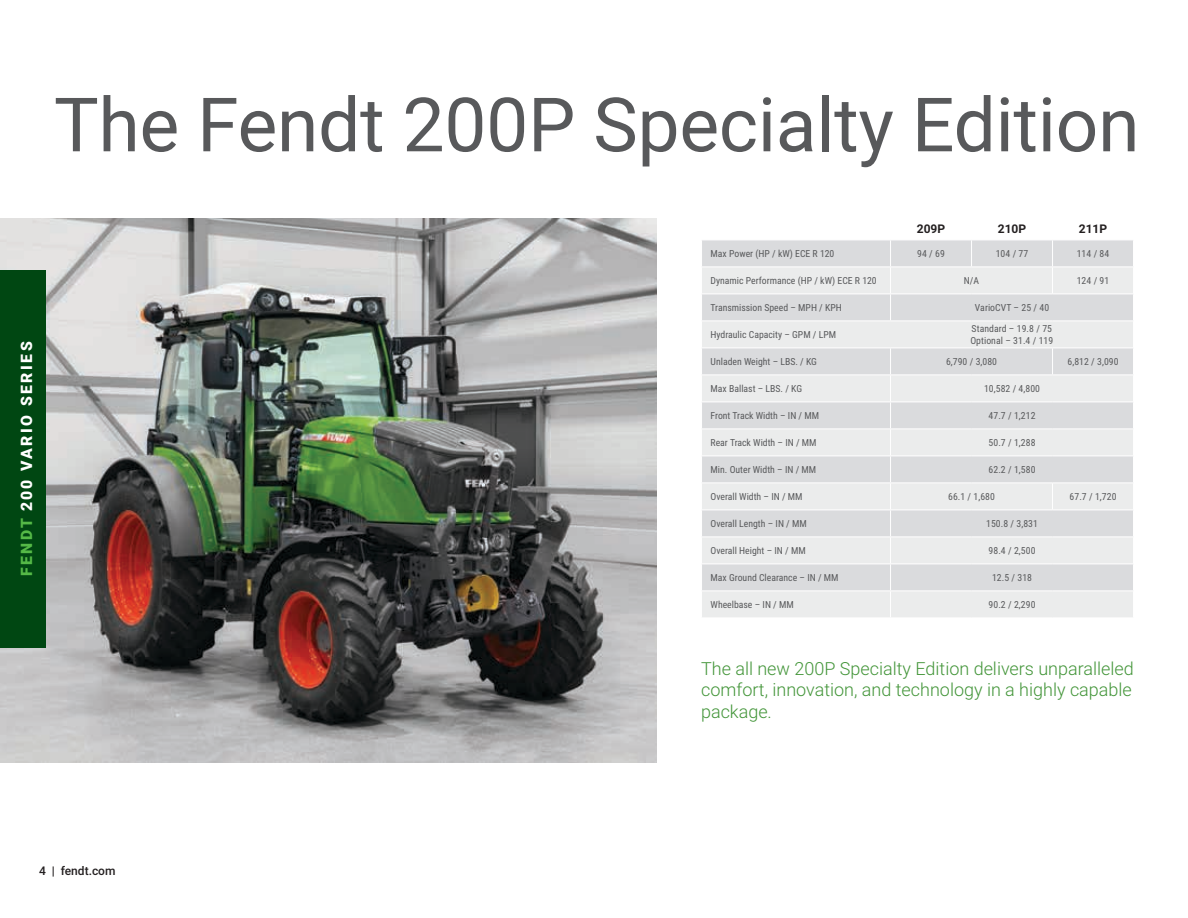
<style>
.page{position:relative;width:1188px;height:918px;background:#fff}
.page>*{position:absolute;margin:0;border:0;box-sizing:border-box;transform-origin:0 0}
.t1{font:75px "Roboto";letter-spacing:-.005em;color:#58595b}
.t2{font:300 18px/21.6px "Roboto";color:#439539;text-align:justify}
.t3{font:900 15.75px "Roboto";letter-spacing:.16em;color:#fff}
.t4{font:700 12px "Roboto";color:#231f20}
.t5{font:500 12px "Roboto";color:#231f20}
.t6{font:9.75px/12px "Roboto Condensed";color:#58595b}
.s1{color:#55b947}
</style>
<div class="page">
<hr style="left:1187px;top:0;width:1px;height:918px;background:#fafafa">
<img style="left:0;top:218px;width:657px;height:544px">
<div style="left:0;top:270px;width:45px;height:378px;background:#004712"></div>
<div style="left:702px;top:240px;width:431px;height:26px;background:#dadbdd"></div>
<svg style="left:702px;top:267px;width:431px;height:350px;background:#e3e4e5"></svg>
<svg style="left:971px;top:240px;width:1px;height:26px"></svg>
<hr style="left:701px;top:293px;width:190px;height:1px;background:#fff">
<hr style="left:891px;top:293px;width:81px;height:1px;background:#fff">
<svg style="left:890px;top:240px;width:1px;height:80px"></svg>
<hr style="left:972px;top:293px;width:81px;height:1px;background:#fff">
<hr style="left:1053px;top:293px;width:81px;height:1px;background:#fff">
<hr style="left:701px;top:320px;width:190px;height:1px;background:#fff">
<hr style="left:891px;top:320px;width:81px;height:1px;background:#fff">
<hr style="left:972px;top:320px;width:81px;height:1px;background:#fff">
<hr style="left:1053px;top:320px;width:81px;height:1px;background:#fff">
<hr style="left:701px;top:347px;width:190px;height:1px;background:#fff">
<hr style="left:891px;top:347px;width:81px;height:1px;background:#fff">
<hr style="left:972px;top:347px;width:81px;height:1px;background:#fff">
<hr style="left:1053px;top:347px;width:81px;height:1px;background:#fff">
<hr style="left:701px;top:374px;width:190px;height:1px;background:#fff">
<hr style="left:891px;top:374px;width:81px;height:1px;background:#fff">
<hr style="left:972px;top:374px;width:81px;height:1px;background:#fff">
<hr style="left:1053px;top:374px;width:81px;height:1px;background:#fff">
<hr style="left:701px;top:401px;width:190px;height:1px;background:#fff">
<hr style="left:891px;top:401px;width:81px;height:1px;background:#fff">
<hr style="left:972px;top:401px;width:81px;height:1px;background:#fff">
<hr style="left:1053px;top:401px;width:81px;height:1px;background:#fff">
<hr style="left:701px;top:428px;width:190px;height:1px;background:#fff">
<hr style="left:701px;top:455px;width:190px;height:1px;background:#fff">
<hr style="left:701px;top:482px;width:190px;height:1px;background:#fff">
<hr style="left:891px;top:482px;width:81px;height:1px;background:#fff">
<hr style="left:972px;top:482px;width:81px;height:1px;background:#fff">
<hr style="left:1053px;top:482px;width:81px;height:1px;background:#fff">
<hr style="left:701px;top:509px;width:190px;height:1px;background:#fff">
<hr style="left:891px;top:509px;width:81px;height:1px;background:#fff">
<hr style="left:972px;top:509px;width:81px;height:1px;background:#fff">
<hr style="left:1053px;top:509px;width:81px;height:1px;background:#fff">
<hr style="left:701px;top:536px;width:190px;height:1px;background:#fff">
<hr style="left:891px;top:536px;width:81px;height:1px;background:#fff">
<hr style="left:972px;top:536px;width:81px;height:1px;background:#fff">
<hr style="left:1053px;top:536px;width:81px;height:1px;background:#fff">
<hr style="left:701px;top:563px;width:190px;height:1px;background:#fff">
<hr style="left:891px;top:563px;width:81px;height:1px;background:#fff">
<hr style="left:972px;top:563px;width:81px;height:1px;background:#fff">
<hr style="left:1053px;top:563px;width:81px;height:1px;background:#fff">
<hr style="left:701px;top:590px;width:190px;height:1px;background:#fff">
<hr style="left:891px;top:590px;width:81px;height:1px;background:#fff">
<hr style="left:972px;top:590px;width:81px;height:1px;background:#fff">
<hr style="left:1053px;top:590px;width:81px;height:1px;background:#fff">
<svg style="left:890px;top:348px;width:1px;height:269px"></svg>
<hr style="left:891px;top:428px;width:81px;height:1px;background:#fff">
<hr style="left:972px;top:428px;width:81px;height:1px;background:#fff">
<hr style="left:1053px;top:428px;width:81px;height:1px;background:#fff">
<hr style="left:891px;top:455px;width:81px;height:1px;background:#fff">
<hr style="left:972px;top:455px;width:81px;height:1px;background:#fff">
<hr style="left:1053px;top:455px;width:81px;height:1px;background:#fff">
<svg style="left:1052px;top:240px;width:1px;height:53px"></svg>
<svg style="left:1052px;top:348px;width:1px;height:26px"></svg>
<svg style="left:1052px;top:483px;width:1px;height:26px"></svg>
<h1 class="t1" style="left:54px;top:72px;width:1087px">The Fendt 200P Specialty Edition</h1>
<h3 class="t3" style="left:16px;top:576px;width:236px;rotate:-90deg"><span class="s1">FENDT</span> 200 VARIO SERIES</h3>
<p class="t5" style="left:39px;top:862px;width:78px">4 | fendt.com</p>
<p class="t4" style="left:917px;top:221px;width:30px">209P</p>
<p class="t4" style="left:998px;top:221px;width:30px">210P</p>
<p class="t4" style="left:1079px;top:221px;width:30px">211P</p>
<p class="t6" style="left:711px;top:247px;width:125px">Max Power (HP / kW) ECE R 120</p>
<p class="t6" style="left:917px;top:247px;width:29px">94 / 69</p>
<p class="t6" style="left:996px;top:247px;width:34px">104 / 77</p>
<p class="t6" style="left:1077px;top:247px;width:34px">114 / 84</p>
<p class="t6" style="left:711px;top:274px;width:168px">Dynamic Performance (HP / kW) ECE R 120</p>
<p class="t6" style="left:964px;top:274px;width:17px">N/A</p>
<p class="t6" style="left:1077px;top:274px;width:34px">124 / 91</p>
<p class="t6" style="left:711px;top:301px;width:133px">Transmission Speed – MPH / KPH</p>
<p class="t6" style="left:975px;top:301px;width:76px">VarioCVT – 25 / 40</p>
<p class="t6" style="left:711px;top:328px;width:127px">Hydraulic Capacity – GPM / LPM</p>
<p class="t6" style="left:970px;top:322px;width:84px">Standard – 19.8 / 75<br>Optional – 31.4 / 119</p>
<p class="t6" style="left:711px;top:355px;width:108px">Unladen Weight – LBS. / KG</p>
<p class="t6" style="left:946px;top:355px;width:53px">6,790 / 3,080</p>
<p class="t6" style="left:1068px;top:355px;width:53px">6,812 / 3,090</p>
<p class="t6" style="left:711px;top:382px;width:93px">Max Ballast – LBS. / KG</p>
<p class="t6" style="left:984px;top:382px;width:57px">10,582 / 4,800</p>
<p class="t6" style="left:711px;top:409px;width:110px">Front Track Width – IN / MM</p>
<p class="t6" style="left:989px;top:409px;width:48px">47.7 / 1,212</p>
<p class="t6" style="left:711px;top:436px;width:108px">Rear Track Width – IN / MM</p>
<p class="t6" style="left:989px;top:436px;width:48px">50.7 / 1,288</p>
<p class="t6" style="left:711px;top:463px;width:107px">Min. Outer Width – IN / MM</p>
<p class="t6" style="left:989px;top:463px;width:48px">62.2 / 1,580</p>
<p class="t6" style="left:711px;top:490px;width:94px">Overall Width – IN / MM</p>
<p class="t6" style="left:948px;top:490px;width:48px">66.1 / 1,680</p>
<p class="t6" style="left:1070px;top:490px;width:48px">67.7 / 1,720</p>
<p class="t6" style="left:711px;top:517px;width:98px">Overall Length – IN / MM</p>
<p class="t6" style="left:986px;top:517px;width:53px">150.8 / 3,831</p>
<p class="t6" style="left:711px;top:544px;width:97px">Overall Height – IN / MM</p>
<p class="t6" style="left:989px;top:544px;width:48px">98.4 / 2,500</p>
<p class="t6" style="left:711px;top:571px;width:130px">Max Ground Clearance – IN / MM</p>
<p class="t6" style="left:992px;top:571px;width:42px">12.5 / 318</p>
<p class="t6" style="left:711px;top:598px;width:85px">Wheelbase – IN / MM</p>
<p class="t6" style="left:989px;top:598px;width:48px">90.2 / 2,290</p>
<h2 class="t2" style="left:701px;top:657px;width:434px">The all new 200P Specialty Edition delivers unparalleled comfort, innovation, and technology in a highly capable package.</h2>
</div>
